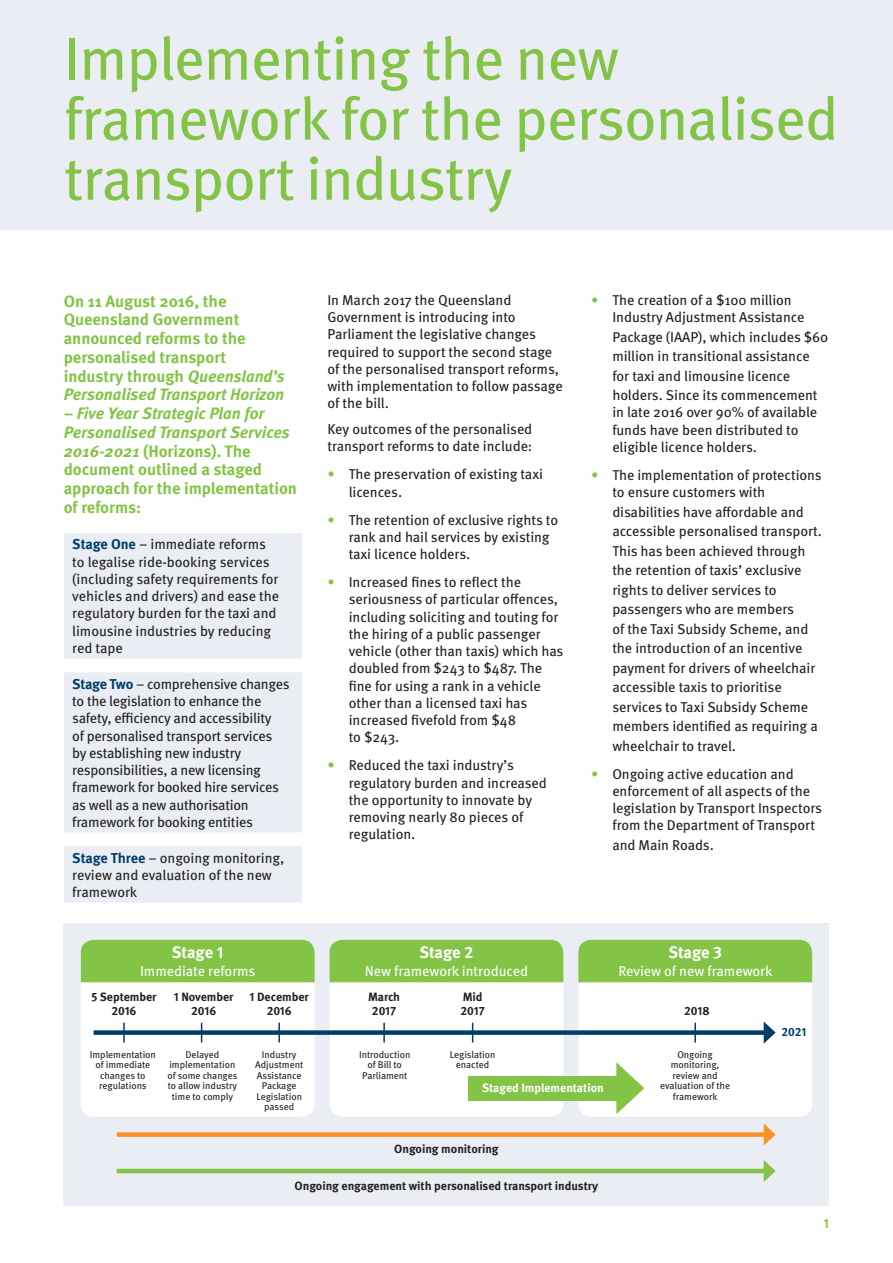
<style>
.page{position:relative;width:893px;height:1263px;background:#fff}
.page>*{position:absolute;margin:0;border:0;box-sizing:border-box;transform-origin:0 0}
.Page_Heading{font:60px/60px "Meta OT";letter-spacing:-.02em;color:#83c447}
.Intro_Para{font:700 16.5px/18.8px "Meta OT";letter-spacing:-.005em;color:#83c447}
.Body_Copy{font:700 16.5px "Meta OT";letter-spacing:-.01em;color:#fff}
.Indent_5mm{font:14.25px/17.2px "Meta OT";letter-spacing:-.005em;color:#231f20}
.Body_Copy-2{font:14.25px/17.2px "Meta OT";letter-spacing:-.01em;color:#231f20}
.Body_Copy-3{font:14.25px "Meta OT";letter-spacing:-.005em;color:#fff}
.t1{font:700 13.5px "Meta OT";color:#83c447}
.Body_Copy-4{font:700 12px/13.5px "Meta OT";letter-spacing:-.005em;color:#231f20;text-align:center}
.Body_Copy-5{font:700 12px "Meta OT";letter-spacing:-.005em;color:#fff}
.Body_Copy-6{font:700 12px "Meta OT";color:#003e69}
.Body_Copy-7{font:9.75px/10.5px "Meta OT";letter-spacing:-.005em;color:#231f20;text-align:center}
.s1{font-style:italic}
.s2{font-weight:700;color:#003e69}
.s3{color:#83c447}
</style>
<div class="page">
<div style="left:0;top:0;width:893px;height:229px;background:#eaeef4"></div>
<hr style="left:0;top:0;width:1px;height:229px;background:#003e69">
<hr style="left:0;top:1182px;width:1px;height:81px;background:#eaeef4">
<div style="left:64px;top:923px;width:765px;height:282px;background:#eaeef4"></div>
<div style="left:81px;top:940px;width:234px;height:177px;background:#fff;border-radius:13px"></div>
<div style="left:81px;top:940px;width:234px;height:42px;background:#83c447"></div>
<div style="left:578px;top:940px;width:234px;height:177px;background:#fff;border-radius:13px"></div>
<div style="left:578px;top:940px;width:234px;height:42px;background:#83c447"></div>
<div style="left:330px;top:940px;width:233px;height:177px;background:#fff;border-radius:13px"></div>
<div style="left:330px;top:940px;width:233px;height:42px;background:#83c447"></div>
<div style="left:94px;top:1030px;width:674px;height:5px;background:#003e69"></div>
<svg style="left:764px;top:1022px;width:12px;height:22px"></svg>
<div style="left:117px;top:1132px;width:651px;height:5px;background:#f79328"></div>
<svg style="left:764px;top:1124px;width:12px;height:22px"></svg>
<hr style="left:117px;top:1169px;width:651px;height:4px;background:#83c447">
<svg style="left:764px;top:1160px;width:12px;height:22px"></svg>
<svg style="left:616px;top:1062px;width:28px;height:52px"></svg>
<svg style="left:694px;top:1023px;width:2px;height:19px"></svg>
<svg style="left:472px;top:1023px;width:1px;height:19px"></svg>
<svg style="left:201px;top:1023px;width:1px;height:19px"></svg>
<svg style="left:383px;top:1023px;width:2px;height:19px"></svg>
<svg style="left:123px;top:1023px;width:2px;height:19px"></svg>
<svg style="left:278px;top:1023px;width:2px;height:19px"></svg>
<div style="left:469px;top:1076px;width:148px;height:24px;background:#83c447"></div>
<div style="left:64px;top:533px;width:238px;height:370px;background:#eaeef4"></div>
<div style="left:64px;top:659px;width:238px;height:13px;background:#fff"></div>
<hr style="left:64px;top:832px;width:238px;height:2px;background:#fff">
<hr style="left:64px;top:845px;width:238px;height:1px;background:#fff">
<p class="Page_Heading" style="left:64px;top:29px;width:776px">Implementing the new framework for the personalised transport industry</p>
<p class="Intro_Para" style="left:64px;top:292px;width:223px">On 11 August 2016, the<br>Queensland Government announced reforms to the personalised transport industry through <span class="s1">Queensland’s<br>Personalised Transport Horizon</span></p>
<p class="Intro_Para" style="left:64px;top:404px;width:235px"><span class="s1">– Five Year Strategic Plan for<br>Personalised Transport Services<br>2016-2021</span> (Horizons). The document outlined a staged approach for the implementation of reforms:</p>
<p class="Body_Copy-2" style="left:72px;top:536px;width:208px"><span class="s2">Stage One</span> – immediate reforms to legalise ride-booking services (including safety requirements for vehicles and drivers) and ease the regulatory burden for the taxi and limousine industries by reducing red tape</p>
<p class="Body_Copy-2" style="left:72px;top:675px;width:219px"><span class="s2">Stage Two</span> – comprehensive changes to the legislation to enhance the safety, efficiency and accessibility<br>of personalised transport services by establishing new industry responsibilities, a new licensing framework for booked hire services as well as a new authorisation framework for booking entities</p>
<p class="Body_Copy-2" style="left:72px;top:849px;width:214px"><span class="s2">Stage Three</span> – ongoing monitoring, review and evaluation of the new framework</p>
<p class="Body_Copy-2" style="left:327px;top:291px;width:237px">In March 2017 the Queensland<br>Government is introducing into<br>Parliament the legislative changes required to support the second stage of the personalised transport reforms, with implementation to follow passage of the bill.</p>
<p class="Body_Copy-2" style="left:327px;top:421px;width:206px">Key outcomes of the personalised transport reforms to date include:</p>
<p class="Indent_5mm" style="left:349px;top:466px;width:196px;text-indent:-21px"><span class="s3">•</span> The preservation of existing taxi licences.</p>
<p class="Indent_5mm" style="left:349px;top:511px;width:211px;text-indent:-21px"><span class="s3">•</span> The retention of exclusive rights to rank and hail services by existing taxi licence holders.</p>
<p class="Indent_5mm" style="left:349px;top:574px;width:216px;text-indent:-21px"><span class="s3">•</span> Increased fines to reflect the seriousness of particular offences, including soliciting and touting for the hiring of a public passenger vehicle (other than taxis) which has doubled from $243 to $487. The fine for using a rank in a vehicle other than a licensed taxi has increased fivefold from $48<br>to $243.</p>
<p class="Indent_5mm" style="left:349px;top:757px;width:200px;text-indent:-21px"><span class="s3">•</span> Reduced the taxi industry’s regulatory burden and increased the opportunity to innovate by removing nearly 80 pieces of regulation.</p>
<p class="Indent_5mm" style="left:612px;top:291px;width:194px;text-indent:-21px"><span class="s3">•</span> The creation of a $100 million<br>Industry Adjustment Assistance</p>
<p class="Indent_5mm" style="left:612px;top:327px;width:218px;line-height:19.5px">Package (IAAP), which includes $60 million in transitional assistance for taxi and limousine licence holders. Since its commencement</p>
<p class="Indent_5mm" style="left:612px;top:404px;width:206px">in late 2016 over 90% of available funds have been distributed to eligible licence holders.</p>
<p class="Indent_5mm" style="left:612px;top:466px;width:211px;text-indent:-21px"><span class="s3">•</span> The implementation of protections to ensure customers with</p>
<p class="Indent_5mm" style="left:612px;top:502px;width:211px;line-height:19.5px">disabilities have affordable and accessible personalised transport.<br>This has been achieved through the retention of taxis’ exclusive rights to deliver services to passengers who are members<br>of the Taxi Subsidy Scheme, and the introduction of an incentive payment for drivers of wheelchair accessible taxis to prioritise services to Taxi Subsidy Scheme members identified as requiring a wheelchair to travel.</p>
<p class="Indent_5mm" style="left:612px;top:765px;width:211px;text-indent:-21px"><span class="s3">•</span> Ongoing active education and enforcement of all aspects of the legislation by Transport Inspectors from the Department of Transport</p>
<p class="Indent_5mm" style="left:612px;top:836px;width:103px">and Main Roads.</p>
<p class="Body_Copy" style="left:172px;top:942px;width:53px">Stage 1</p>
<p class="Body_Copy-3" style="left:140px;top:962px;width:117px">Immediate reforms</p>
<p class="Body_Copy-4" style="left:92px;top:991px;width:66px">5 September<br>2016</p>
<p class="Body_Copy-4" style="left:250px;top:991px;width:61px">1 December<br>2016</p>
<p class="Body_Copy-7" style="left:90px;top:1049px;width:68px">Implementation of immediate changes to regulations</p>
<p class="Body_Copy-7" style="left:255px;top:1049px;width:50px">Industry<br>Adjustment<br>Assistance<br>Package<br>Legislation passed</p>
<p class="Body_Copy-4" style="left:174px;top:991px;width:61px">1 November<br>2016</p>
<p class="Body_Copy-7" style="left:167px;top:1049px;width:71px">Delayed implementation of some changes to allow industry time to comply</p>
<p class="Body_Copy" style="left:419px;top:942px;width:56px">Stage 2</p>
<p class="Body_Copy-3" style="left:365px;top:962px;width:165px">New framework introduced</p>
<p class="Body_Copy-4" style="left:368px;top:991px;width:34px">March<br>2017</p>
<p class="Body_Copy-7" style="left:359px;top:1049px;width:53px">Introduction of Bill to<br>Parliament</p>
<p class="Body_Copy-4" style="left:460px;top:991px;width:26px;text-align:left">Mid<br>2017</p>
<p class="Body_Copy-7" style="left:450px;top:1049px;width:47px">Legislation enacted</p>
<p class="Body_Copy-5" style="left:482px;top:1081px;width:123px">Staged Implementation</p>
<p class="Body_Copy" style="left:668px;top:942px;width:55px">Stage 3</p>
<p class="Body_Copy-3" style="left:618px;top:962px;width:156px">Review of new framework</p>
<p class="Body_Copy-4" style="left:684px;top:1004px;width:27px">2018</p>
<p class="Body_Copy-7" style="left:660px;top:1049px;width:72px">Ongoing monitoring, review and evaluation of the framework</p>
<p class="Body_Copy-6" style="left:781px;top:1024px;width:26px">2021</p>
<p class="Body_Copy-4" style="left:394px;top:1143px;width:106px">Ongoing monitoring</p>
<p class="Body_Copy-4" style="left:295px;top:1179px;width:305px">Ongoing engagement with personalised transport industry</p>
<p class="t1" style="left:823px;top:1214px;width:7px">1</p>
</div>
